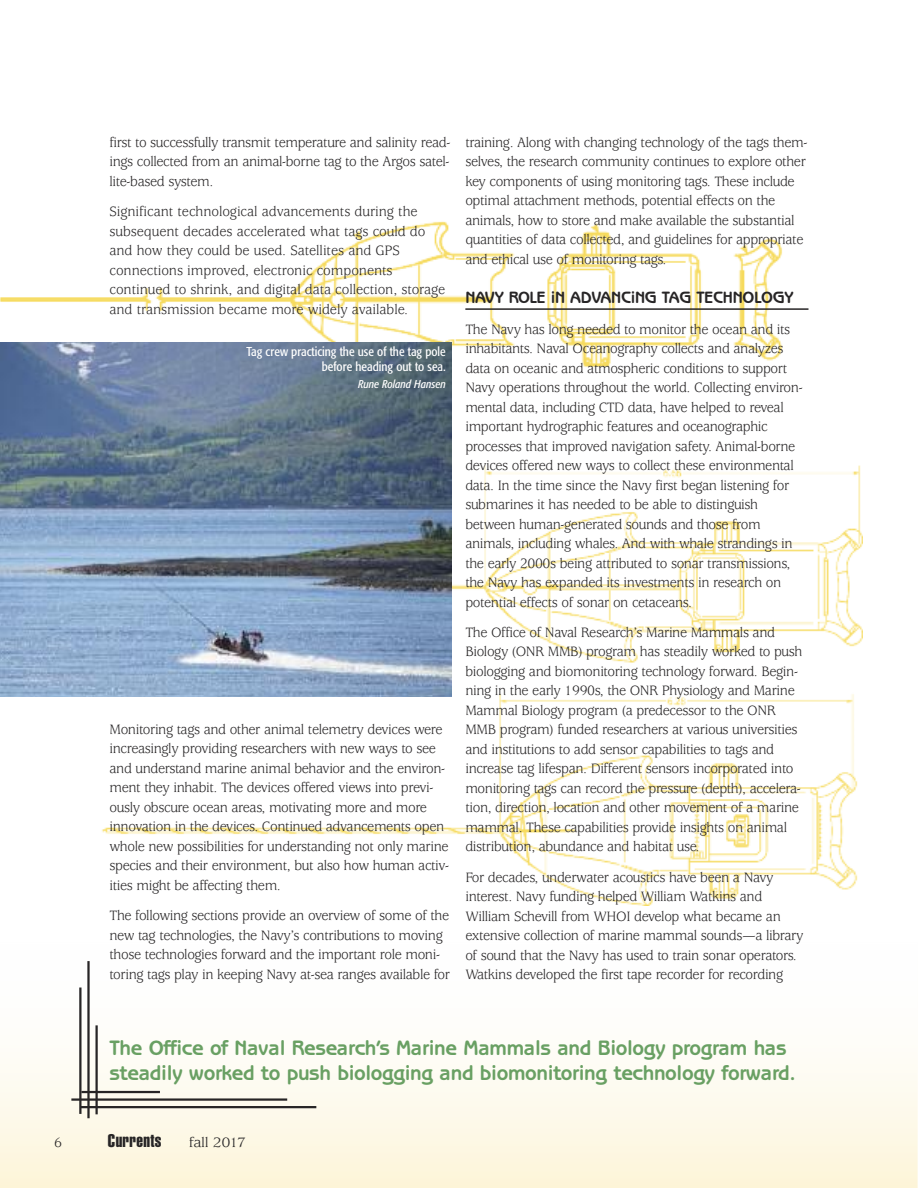
<style>
.page{position:relative;width:918px;height:1188px;background:#fff}
.page>*{position:absolute;margin:0;border:0;box-sizing:border-box;transform-origin:0 0}
.t1{font:700 21px/25.2px "Benguiat Gothic";letter-spacing:-.02em;color:#69a063}
.t2{font:18px "Helvetica Extra Compressed";letter-spacing:.02em;color:#272526;scale:1.1 1}
.t3{font:700 16.5px "Benguiat Gothic";letter-spacing:-.02em;color:#272526}
.t4{font:15px/19.5px "Usherwood";letter-spacing:-.03em;color:#272526;scale:.95 1}
.t5{font:15px/19.5px "Usherwood";letter-spacing:-.005em;color:#272526;scale:.95 1}
.t6{font:15px "Usherwood";letter-spacing:-.03em;color:#272526;scale:1.1 1}
.t7{font:condensed 12.75px/15px "Formata";color:#fff;text-align:right}
.t8{font:italic condensed 11.25px "Formata";color:#fff}
</style>
<div class="page">
<div style="left:0;top:943px;width:918px;height:245px;background:linear-gradient(to bottom,#feffff,#fdf6dd)"></div>
<img style="left:0;top:221px;width:862px;height:685px">
<hr style="left:71px;top:1098px;width:216px;height:3px;background:#272526">
<hr style="left:80px;top:1106px;width:236px;height:2px;background:#272526">
<hr style="left:95px;top:1025px;width:3px;height:89px;background:#272526">
<hr style="left:87px;top:961px;width:3px;height:157px;background:#272526">
<hr style="left:79px;top:988px;width:3px;height:126px;background:#272526">
<hr style="left:81px;top:1091px;width:79px;height:2px;background:#272526">
<img style="left:0;top:342px;width:452px;height:355px">
<hr style="left:465px;top:308px;width:344px;height:2px;background:#272526">
<p class="t4" style="left:110px;top:134px;width:360px;text-align:justify">first to successfully transmit temperature and salinity read&shy;ings collected from an animal-borne tag to the Argos satel&shy;lite-based system.</p>
<p class="t5" style="left:110px;top:203px;width:355px">Significant technological advancements during the subsequent decades accelerated what tags could do and how they could be used. Satellites and GPS connections improved, electronic components continued to shrink, and digital data collection, storage and transmission became more widely available.</p>
<p class="t7" style="left:247px;top:345px;width:201px">Tag crew practicing the use of the tag pole before heading out to sea.</p>
<p class="t8" style="left:358px;top:380px;width:89px">Rune Roland Hansen</p>
<p class="t4" style="left:109px;top:721px;width:359px">Monitoring tags and other animal telemetry devices were increasingly providing researchers with new ways to see and understand marine animal behavior and the environ&shy;ment they inhabit. The devices offered views into previ&shy;ously obscure ocean areas, motivating more and more innovation in the devices. Continued advancements open whole new possibilities for understanding not only marine species and their environment, but also how human activ&shy;ities might be affecting them.</p>
<p class="t4" style="left:109px;top:907px;width:360px">The following sections provide an overview of some of the new tag technologies, the Navy’s contributions to moving those technologies forward and the important role moni&shy;toring tags play in keeping Navy at-sea ranges available for</p>
<p class="t4" style="left:465px;top:134px;width:361px">training. Along with changing technology of the tags them&shy;selves, the research community continues to explore other key components of using monitoring tags. These include optimal attachment methods, potential effects on the animals, how to store and make available the substantial quantities of data collected, and guidelines for appropriate and ethical use of monitoring tags.</p>
<p class="t3" style="left:465px;top:292px;width:330px">NAVY ROLE iN ADVANCiNG TAG TECHNOLOGY</p>
<p class="t4" style="left:465px;top:321px;width:357px">The Navy has long needed to monitor the ocean and its inhabitants. Naval Oceanography collects and analyzes data on oceanic and atmospheric conditions to support Navy operations throughout the world. Collecting environ&shy;mental data, including CTD data, have helped to reveal important hydrographic features and oceanographic processes that improved navigation safety. Animal-borne devices offered new ways to collect these environmental data. In the time since the Navy first began listening for submarines it has needed to be able to distinguish between human-generated sounds and those from animals, including whales. And with whale strandings in the early 2000s being attributed to sonar transmissions, the Navy has expanded its investments in research on potential effects of sonar on cetaceans.</p>
<p class="t4" style="left:465px;top:624px;width:356px">The Office of Naval Research’s Marine Mammals and Biology (ONR MMB) program has steadily worked to push biologging and biomonitoring technology forward. Begin&shy;ning in the early 1990s, the ONR Physiology and Marine Mammal Biology program (a predecessor to the ONR MMB program) funded researchers at various universities and institutions to add sensor capabilities to tags and increase tag lifespan. Different sensors incorporated into monitoring tags can record the pressure (depth), accelera&shy;tion, direction, location and other movement of a marine mammal. These capabilities provide insights on animal distribution, abundance and habitat use.</p>
<p class="t4" style="left:465px;top:869px;width:357px">For decades, underwater acoustics have been a Navy interest. Navy funding helped William Watkins and William Schevill from WHOI develop what became an extensive collection of marine mammal sounds—a library of sound that the Navy has used to train sonar operators.<br>Watkins developed the first tape recorder for recording</p>
<h1 class="t1" style="left:110px;top:1037px;width:688px">The Office of Naval Research’s Marine Mammals and Biology program has steadily worked to push biologging and biomonitoring technology forward.</h1>
<p class="t4" style="left:54px;top:1134px;width:10px">6</p>
<p class="t2" style="left:108px;top:1134px;width:50px">Currents</p>
<p class="t6" style="left:189px;top:1137px;width:53px">fall 2017</p>
</div>
